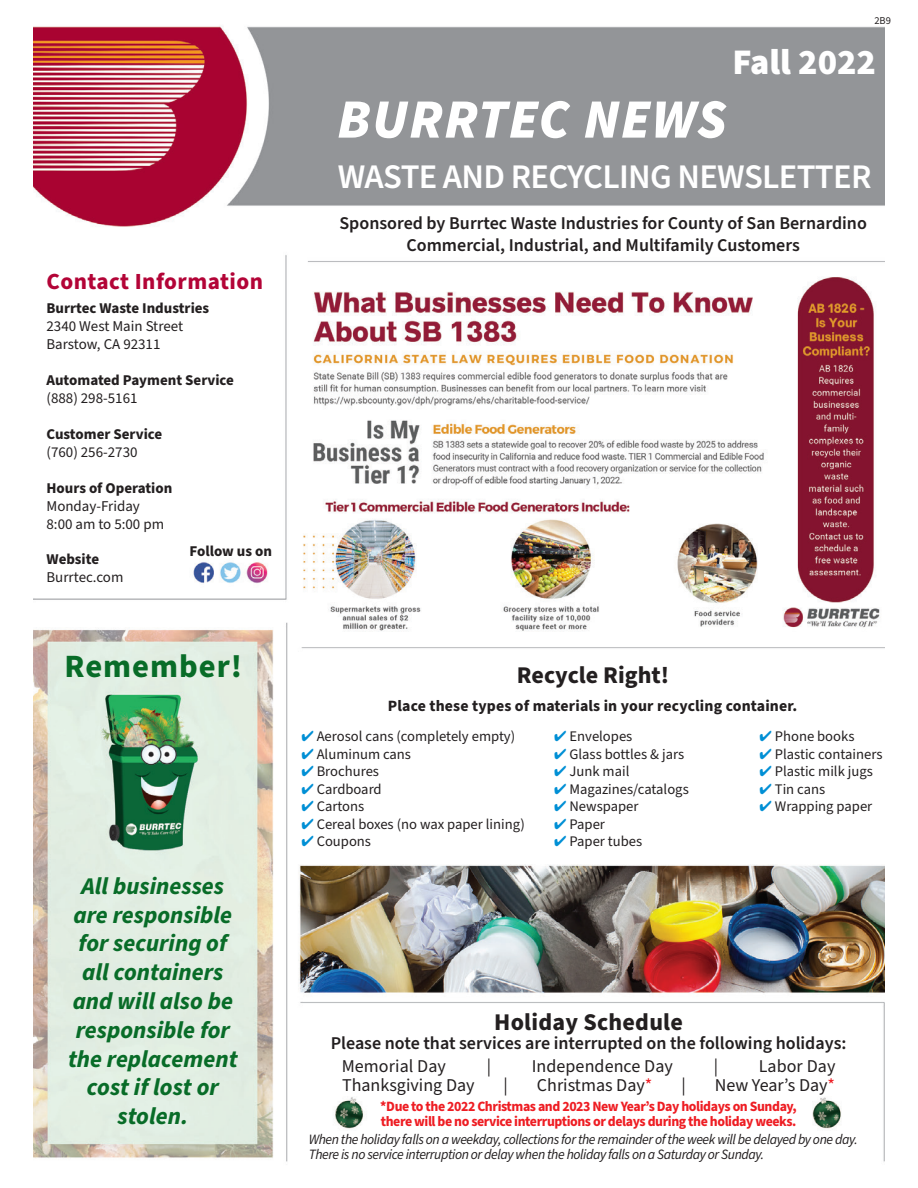
<style>
.page{position:relative;width:918px;height:1188px;background:#fff}
.page>*{position:absolute;margin:0;border:0;box-sizing:border-box;transform-origin:0 0}
.t1{font:italic 900 55.5px "Source Sans Pro";letter-spacing:.02em;color:#fff}
.t2{font:900 36px "Source Sans Pro";color:#fff}
.t3{font:600 34.5px "Source Sans Pro";letter-spacing:-.02em;color:#fff}
.t4{font:700 32.55px "Source Sans Pro";letter-spacing:.03em;color:#086c28}
.t5{font:italic 700 24px/28.8px "Source Sans Pro";color:#086c28;text-align:center}
.t6{font:700 24px "Source Sans Pro";letter-spacing:.01em;color:#231f20}
.t7{font:700 23.1px "Source Sans Pro";letter-spacing:.02em;color:#b30437}
.t8{font:600 18px "Source Sans Pro";color:#231f20}
.t9{font:18px "Source Sans Pro";color:#231f20}
.t10{font:700 15.75px "Source Sans Pro";letter-spacing:.01em;color:#231f20}
.t11{font:15px "Source Sans Pro";color:#231f20}
.t12{font:700 15px "Source Sans Pro";color:#231f20}
.t13{font:14.7px "Source Sans Pro";color:#231f20}
.t14{font:italic 14.25px "Source Sans Pro";letter-spacing:-.03em;color:#231f20}
.t15{font:700 14.25px "Source Sans Pro";letter-spacing:-.03em;color:#ee1d23}
.t16{font:10.5px "Source Sans Pro";color:#231f20}
.s1{color:#008fd5}
.s2{color:#ee1d23}
</style>
<div class="page">
<img style="left:33px;top:26px;width:852px;height:1136px">
<p class="t7" style="left:46px;top:266px;width:218px">Contact Information</p>
<p class="t12" style="left:46px;top:298px;width:164px">Burrtec Waste Industries</p>
<p class="t11" style="left:46px;top:316px;width:138px">2340 West Main Street</p>
<p class="t11" style="left:46px;top:334px;width:115px">Barstow, CA 92311</p>
<p class="t12" style="left:46px;top:370px;width:189px">Automated Payment Service</p>
<p class="t11" style="left:46px;top:388px;width:93px">(888) 298-5161</p>
<p class="t12" style="left:46px;top:424px;width:117px">Customer Service</p>
<p class="t11" style="left:46px;top:442px;width:93px">(760) 256-2730</p>
<p class="t12" style="left:46px;top:478px;width:127px">Hours of Operation</p>
<p class="t11" style="left:46px;top:496px;width:95px">Monday-Friday</p>
<p class="t11" style="left:46px;top:514px;width:119px">8:00 am to 5:00 pm</p>
<p class="t12" style="left:46px;top:549px;width:54px">Website</p>
<p class="t11" style="left:46px;top:567px;width:78px">Burrtec.com</p>
<p class="t12" style="left:190px;top:541px;width:84px">Follow us on</p>
<p class="t4" style="left:65px;top:644px;width:179px">Remember!</p>
<p class="t5" style="left:68px;top:872px;width:171px">All businesses are responsible for securing of all containers and will also be responsible for the replacement cost if lost or stolen.</p>
<p class="t16" style="left:874px;top:13px;width:18px">2B9</p>
<p class="t2" style="left:732px;top:37px;width:145px">Fall 2022</p>
<p class="t1" style="left:337px;top:81px;width:391px">BURRTEC NEWS</p>
<p class="t3" style="left:338px;top:153px;width:535px">WASTE AND RECYCLING NEWSLETTER</p>
<p class="t8" style="left:339px;top:211px;width:529px">Sponsored by Burrtec Waste Industries for County of San Bernardino</p>
<p class="t8" style="left:407px;top:233px;width:395px">Commercial, Industrial, and Multifamily Customers</p>
<p class="t6" style="left:517px;top:659px;width:154px">Recycle Right!</p>
<p class="t10" style="left:388px;top:695px;width:411px">Place these types of materials in your recycling container.</p>
<p class="t13" style="left:554px;top:726px;width:80px"><span class="s1">✔</span> Envelopes</p>
<p class="t13" style="left:554px;top:744px;width:132px"><span class="s1">✔</span> Glass bottles &amp; jars</p>
<p class="t13" style="left:554px;top:761px;width:77px"><span class="s1">✔</span> Junk mail</p>
<p class="t13" style="left:554px;top:779px;width:136px"><span class="s1">✔</span> Magazines/catalogs</p>
<p class="t13" style="left:554px;top:797px;width:86px"><span class="s1">✔</span> Newspaper</p>
<p class="t13" style="left:554px;top:814px;width:52px"><span class="s1">✔</span> Paper</p>
<p class="t13" style="left:554px;top:832px;width:90px"><span class="s1">✔</span> Paper tubes</p>
<p class="t13" style="left:301px;top:726px;width:215px"><span class="s1">✔</span> Aerosol cans (completely empty)</p>
<p class="t13" style="left:301px;top:744px;width:111px"><span class="s1">✔</span> Aluminum cans</p>
<p class="t13" style="left:301px;top:761px;width:79px"><span class="s1">✔</span> Brochures</p>
<p class="t13" style="left:301px;top:779px;width:82px"><span class="s1">✔</span> Cardboard</p>
<p class="t13" style="left:301px;top:797px;width:64px"><span class="s1">✔</span> Cartons</p>
<p class="t13" style="left:301px;top:814px;width:225px"><span class="s1">✔</span> Cereal boxes (no wax paper lining)</p>
<p class="t13" style="left:301px;top:832px;width:71px"><span class="s1">✔</span> Coupons</p>
<p class="t13" style="left:760px;top:726px;width:96px"><span class="s1">✔</span> Phone books</p>
<p class="t13" style="left:760px;top:744px;width:125px"><span class="s1">✔</span> Plastic containers</p>
<p class="t13" style="left:760px;top:761px;width:115px"><span class="s1">✔</span> Plastic milk jugs</p>
<p class="t13" style="left:760px;top:779px;width:67px"><span class="s1">✔</span> Tin cans</p>
<p class="t13" style="left:760px;top:797px;width:114px"><span class="s1">✔</span> Wrapping paper</p>
<p class="t6" style="left:494px;top:1006px;width:190px">Holiday Schedule</p>
<p class="t8" style="left:331px;top:1031px;width:517px">Please note that services are interrupted on the following holidays:</p>
<p class="t9" style="left:342px;top:1054px;width:106px">Memorial Day</p>
<p class="t9" style="left:487px;top:1054px;width:6px">|</p>
<p class="t9" style="left:532px;top:1054px;width:143px">Independence Day</p>
<p class="t9" style="left:714px;top:1054px;width:6px">|</p>
<p class="t9" style="left:759px;top:1054px;width:78px">Labor Day</p>
<p class="t9" style="left:342px;top:1073px;width:134px">Thanksgiving Day</p>
<p class="t9" style="left:504px;top:1073px;width:6px">|</p>
<p class="t9" style="left:537px;top:1073px;width:117px">Christmas Day<span class="s2">*</span></p>
<p class="t9" style="left:681px;top:1073px;width:6px">|</p>
<p class="t9" style="left:715px;top:1073px;width:122px">New Year’s Day<span class="s2">*</span></p>
<p class="t15" style="left:380px;top:1096px;width:418px">*Due to the 2022 Christmas and 2023 New Year’s Day holidays on Sunday,</p>
<p class="t15" style="left:381px;top:1111px;width:417px">there will be no service interruptions or delays during the holiday weeks.</p>
<p class="t14" style="left:309px;top:1130px;width:551px">When the holiday falls on a weekday, collections for the remainder of the week will be delayed by one day.</p>
<p class="t14" style="left:309px;top:1145px;width:457px">There is no service interruption or delay when the holiday falls on a Saturday or Sunday.</p>
</div>
